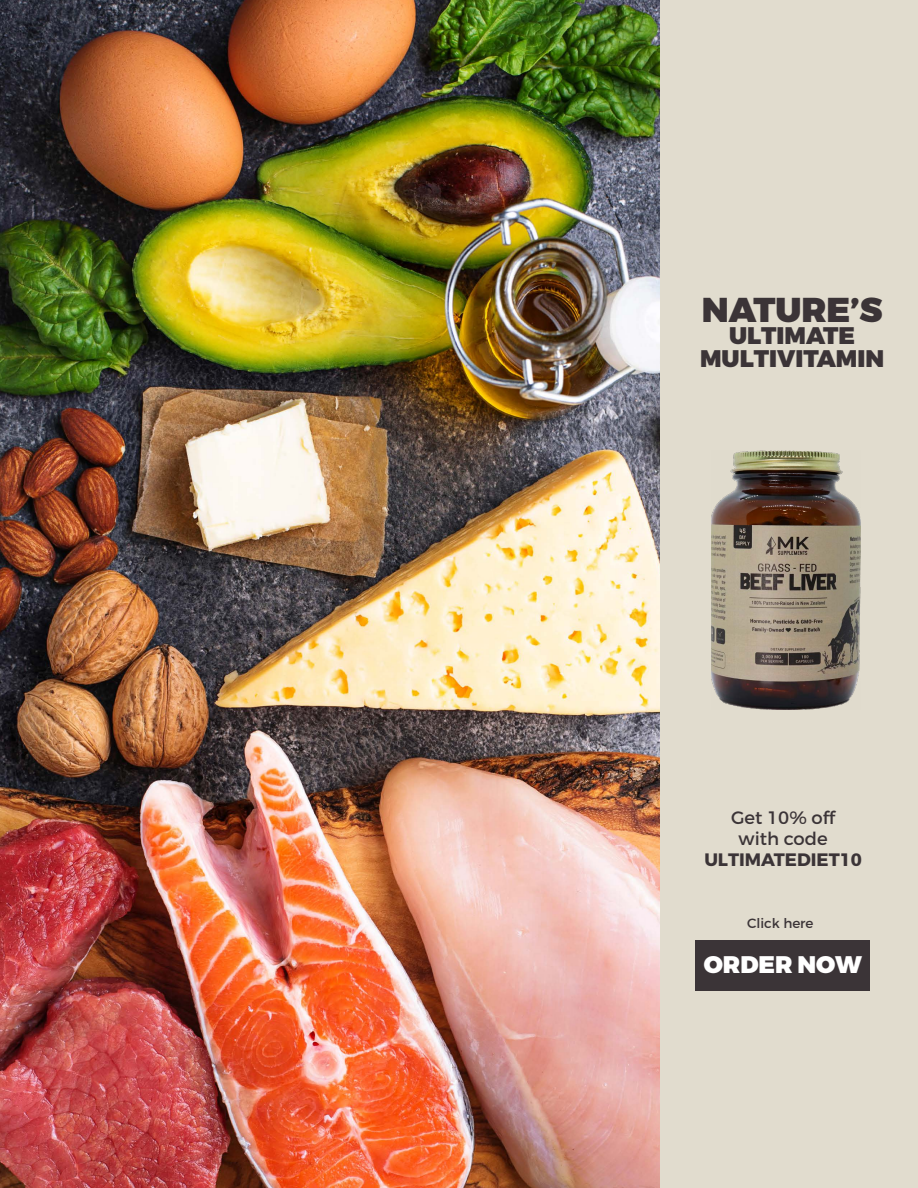
<style>
.page{position:relative;width:918px;height:1188px;background:#fff}
.page>*{position:absolute;margin:0;border:0;box-sizing:border-box;transform-origin:0 0}
.t1{font:900 34.5px "Montserrat";color:#3b3437}
.t2{font:900 24px/22.5px "Montserrat";color:#3b3437;text-align:center}
.t3{font:900 24px "Montserrat";color:#fff}
.t4{font:18px/21px "Montserrat";color:#3b3437;text-align:center}
.t5{font:700 18px "Montserrat";color:#3b3437}
.t6{font:13.5px "Montserrat";color:#3b3437}
</style>
<div class="page">
<div style="left:660px;top:0;width:258px;height:1188px;background:#e1dcce"></div>
<img style="left:0;top:0;width:660px;height:1188px">
<img style="left:711px;top:450px;width:150px;height:260px">
<div style="left:695px;top:940px;width:175px;height:51px;background:#3b3437"></div>
<h1 class="t1" style="left:702px;top:288px;width:182px">NATURE’S</h1>
<p class="t2" style="left:700px;top:325px;width:186px">ULTIMATE<br>MULTIVITAMIN</p>
<p class="t4" style="left:731px;top:807px;width:106px">Get 10% off with code</p>
<p class="t5" style="left:704px;top:849px;width:159px">ULTIMATEDIET10</p>
<p class="t6" style="left:747px;top:915px;width:68px">Click here</p>
<p class="t3" style="left:704px;top:950px;width:160px">ORDER NOW</p>
</div>
